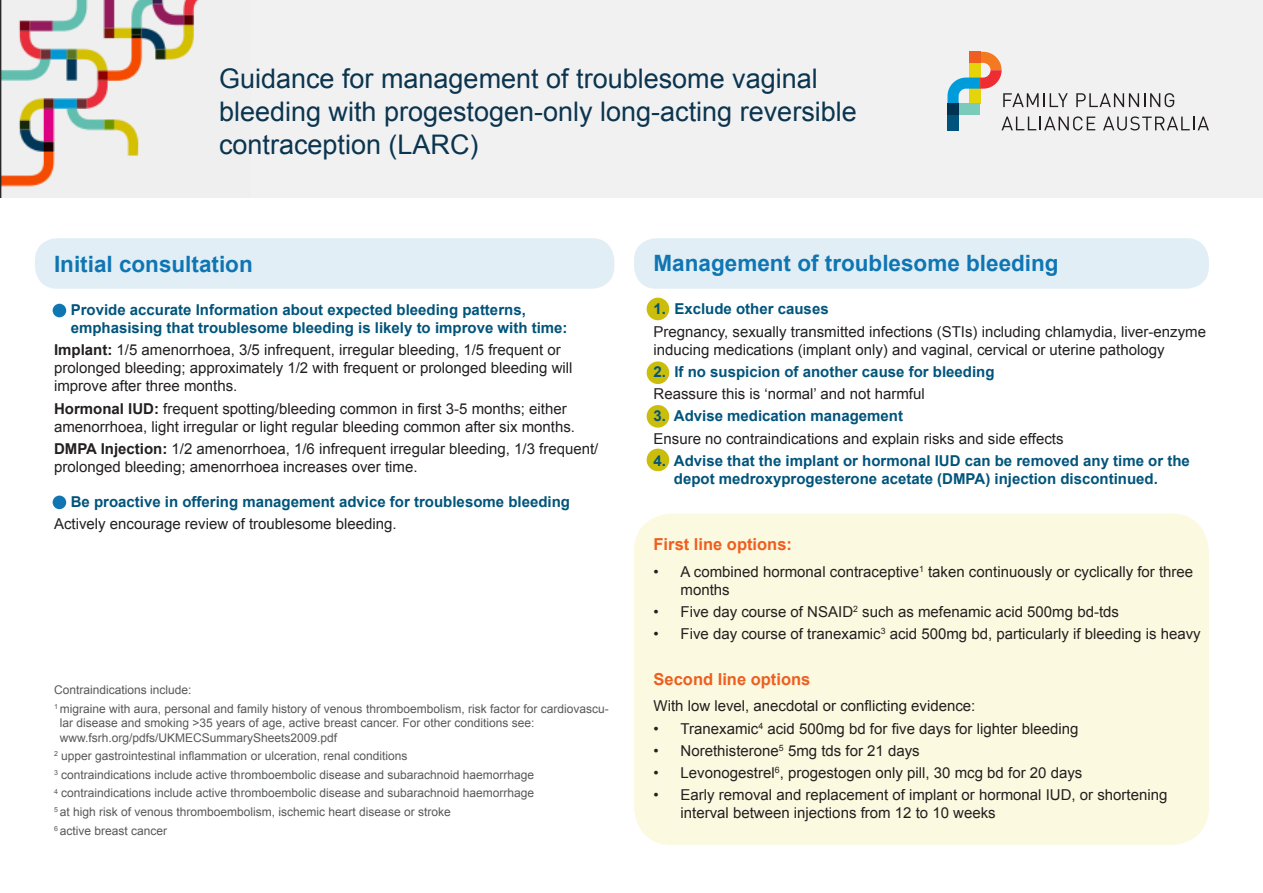
<style>
.page{position:relative;width:1263px;height:893px;background:#fff}
.page>*{position:absolute;margin:0;border:0;box-sizing:border-box;transform-origin:0 0}
.t1{font:27px/33px "Arial";color:#0b354f}
.t2{font:700 22.5px "Arial";color:#0f76b3}
.t3{font:700 16.5px "Arial";color:#ee5e20}
.t4{font:15px/18px "Arial";color:#231f20}
.t5{font:700 15px/18px "Arial";color:#00547b}
.t6{font:12px/14.4px "Arial";color:#57585a}
.s1{font-weight:700}
</style>
<div class="page">
<div style="left:0;top:0;width:1263px;height:198px;background:#f2f1f2"></div>
<div style="left:35px;top:238px;width:579px;height:51px;background:#e2eef5;border-radius:22px"></div>
<div style="left:647px;top:298px;width:22px;height:22px;background:#cbbd0b;border-radius:50%"></div>
<div style="left:647px;top:361px;width:22px;height:23px;background:#cbbd0b;border-radius:50%"></div>
<div style="left:647px;top:405px;width:22px;height:23px;background:#cbbd0b;border-radius:50%"></div>
<div style="left:647px;top:449px;width:22px;height:22px;background:#cbbd0b;border-radius:50%"></div>
<div style="left:634px;top:238px;width:575px;height:51px;background:#e2eef5;border-radius:22px"></div>
<div style="left:634px;top:513px;width:575px;height:332px;background:#fbf9df;border-radius:38px"></div>
<img style="left:0;top:0;width:199px;height:198px">
<svg style="left:947px;top:52px;width:262px;height:78px"></svg>
<div style="left:53px;top:304px;width:13px;height:13px;background:#0f76b1;border-radius:50%"></div>
<div style="left:53px;top:496px;width:13px;height:13px;background:#0f76b1;border-radius:50%"></div>
<p class="t1" style="left:219px;top:62px;width:639px">Guidance for management of troublesome vaginal bleeding with progestogen-only long-acting reversible contraception (LARC)</p>
<p class="t2" style="left:54px;top:249px;width:200px">Initial consultation</p>
<p class="t5" style="left:71px;top:301px;width:498px">Provide accurate Information about expected bleeding patterns, emphasising that troublesome bleeding is likely to improve with time:</p>
<p class="t4" style="left:54px;top:341px;width:520px"><span class="s1">Implant:</span> 1/5 amenorrhoea, 3/5 infrequent, irregular bleeding, 1/5 frequent or prolonged bleeding; approximately 1/2 with frequent or prolonged bleeding will improve after three months.</p>
<p class="t4" style="left:54px;top:399px;width:523px"><span class="s1">Hormonal IUD:</span> frequent spotting/bleeding common in first 3-5 months; either amenorrhoea, light irregular or light regular bleeding common after six months.</p>
<p class="t4" style="left:54px;top:440px;width:546px"><span class="s1">DMPA Injection:</span> 1/2 amenorrhoea, 1/6 infrequent irregular bleeding, 1/3 frequent/ prolonged bleeding; amenorrhoea increases over time.</p>
<p class="t5" style="left:71px;top:493px;width:501px">Be proactive in offering management advice for troublesome bleeding</p>
<p class="t4" style="left:54px;top:515px;width:344px">Actively encourage review of troublesome bleeding.</p>
<p class="t6" style="left:54px;top:683px;width:139px">Contraindications include:</p>
<p class="t6" style="left:60px;top:701px;width:550px;text-indent:-6px"><sup>1</sup> migraine with aura, personal and family history of venous thromboembolism, risk factor for cardiovascu&shy;lar disease and smoking &gt;35 years of age, active breast cancer. For other conditions see: www.fsrh.org/pdfs/UKMECSummarySheets2009.pdf</p>
<p class="t6" style="left:54px;top:749px;width:355px"><sup>2</sup> upper gastrointestinal inflammation or ulceration, renal conditions</p>
<p class="t6" style="left:54px;top:767px;width:482px"><sup>3</sup> contraindications include active thromboembolic disease and subarachnoid haemorrhage</p>
<p class="t6" style="left:54px;top:786px;width:482px"><sup>4</sup> contraindications include active thromboembolic disease and subarachnoid haemorrhage</p>
<p class="t6" style="left:54px;top:805px;width:398px"><sup>5</sup> at high risk of venous thromboembolism, ischemic heart disease or stroke</p>
<p class="t6" style="left:54px;top:823px;width:115px"><sup>6</sup> active breast cancer</p>
<p class="t2" style="left:653px;top:248px;width:407px">Management of troublesome bleeding</p>
<p class="t5" style="left:653px;top:301px;width:177px">1. Exclude other causes</p>
<p class="t4" style="left:653px;top:322px;width:554px">Pregnancy, sexually transmitted infections (STIs) including chlamydia, liver-enzyme inducing medications (implant only) and vaginal, cervical or uterine pathology</p>
<p class="t5" style="left:653px;top:363px;width:342px">2. If no suspicion of another cause for bleeding</p>
<p class="t4" style="left:653px;top:385px;width:273px">Reassure this is ‘normal’ and not harmful</p>
<p class="t5" style="left:653px;top:408px;width:251px">3. Advise medication management</p>
<p class="t4" style="left:653px;top:429px;width:411px">Ensure no contraindications and explain risks and side effects</p>
<p class="t5" style="left:674px;top:452px;width:517px;text-indent:-20px">4. Advise that the implant or hormonal IUD can be removed any time or the depot medroxyprogesterone acetate (DMPA) injection discontinued.</p>
<p class="t3" style="left:653px;top:534px;width:140px">First line options:</p>
<p class="t4" style="left:680px;top:563px;width:514px;text-indent:-27px">• A combined hormonal contraceptive<sup>1</sup> taken continuously or cyclically for three months</p>
<p class="t4" style="left:653px;top:603px;width:467px">• Five day course of NSAID<sup>2</sup> such as mefenamic acid 500mg bd-tds</p>
<p class="t4" style="left:653px;top:625px;width:549px">• Five day course of tranexamic<sup>3</sup> acid 500mg bd, particularly if bleeding is heavy</p>
<p class="t3" style="left:653px;top:668px;width:158px">Second line options</p>
<p class="t4" style="left:653px;top:697px;width:323px">With low level, anecdotal or conflicting evidence:</p>
<p class="t4" style="left:653px;top:719px;width:426px">• Tranexamic<sup>4</sup> acid 500mg bd for five days for lighter bleeding</p>
<p class="t4" style="left:653px;top:742px;width:268px">• Norethisterone<sup>5</sup> 5mg tds for 21 days</p>
<p class="t4" style="left:653px;top:764px;width:430px">• Levonogestrel<sup>6</sup>, progestogen only pill, 30 mcg bd for 20 days</p>
<p class="t4" style="left:680px;top:786px;width:488px;text-indent:-27px">• Early removal and replacement of implant or hormonal IUD, or shortening interval between injections from 12 to 10 weeks</p>
</div>
